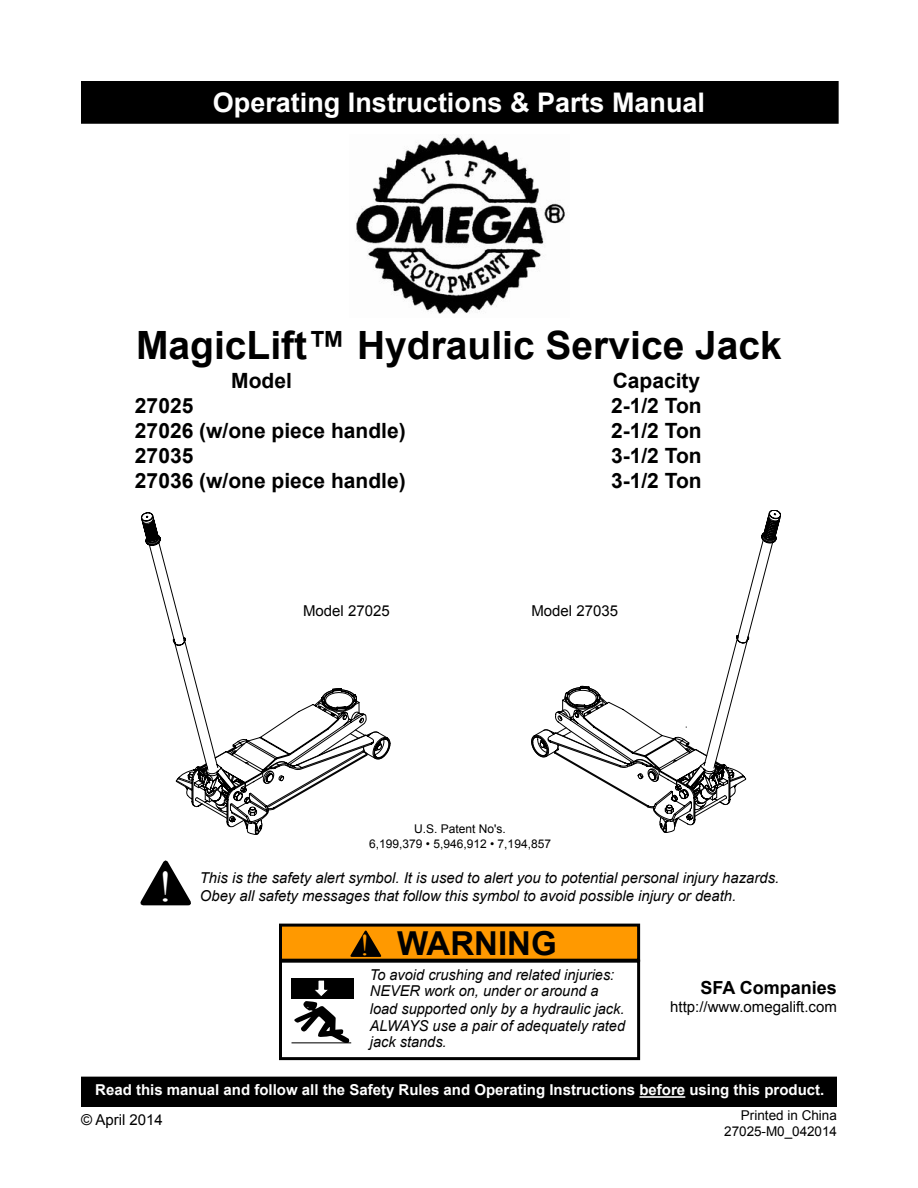
<style>
.page{position:relative;width:918px;height:1188px;background:#fff}
.page>*{position:absolute;margin:0;border:0;box-sizing:border-box;transform-origin:0 0}
.t1{font:43.5px "Times New Roman";color:#fff}
.t2{font:700 39px "Arial";color:#000}
.t3{font:700 33px "Arial";color:#000}
.t4{font:700 27px "Arial";color:#fff}
.t5{font:700 21px/25.2px "Arial";color:#000}
.t6{font:700 18px "Arial";color:#000}
.t7{font:italic 15px/16.5px "Arial";color:#000}
.t8{font:700 15px "Arial";color:#fff}
.t9{font:15px "Arial";color:#000}
.t10{font:13.5px/16.2px "Arial";color:#000;text-align:right}
.t11{font:12px/14.4px "Arial";color:#000;text-align:center}
.s1{font-family:"Times New Roman";font-weight:400;font-size:30px;color:#f90}
</style>
<div class="page">
<svg style="left:141px;top:512px;width:249px;height:323px"></svg>
<img style="left:356px;top:135px;width:209px;height:179px">
<div style="left:82px;top:82px;width:756px;height:41px;background:#000"></div>
<div style="left:81px;top:81px;width:758px;height:43px;border:2px solid #000"></div>
<div style="left:82px;top:1077px;width:754px;height:29px;background:#000"></div>
<div style="left:81px;top:1077px;width:756px;height:30px;border:2px solid #000"></div>
<hr style="left:639px;top:1096px;width:46px;height:2px;background:#fff">
<svg style="left:140px;top:860px;width:51px;height:46px"></svg>
<div style="left:280px;top:925px;width:359px;height:35px;background:#f90"></div>
<div style="left:279px;top:924px;width:361px;height:38px;border:3px solid #000"></div>
<div style="left:279px;top:960px;width:361px;height:100px;border:3px solid #000"></div>
<svg style="left:350px;top:930px;width:32px;height:27px"></svg>
<div style="left:291px;top:978px;width:62px;height:21px;background:#000"></div>
<hr style="left:292px;top:1042px;width:59px;height:1px;background:#000">
<svg style="left:294px;top:980px;width:55px;height:63px"></svg>
<svg style="left:531px;top:510px;width:250px;height:323px"></svg>
<h3 class="t4" style="left:213px;top:85px;width:494px">Operating Instructions &amp; Parts Manual</h3>
<h2 class="t2" style="left:136px;top:319px;width:647px">MagicLift™ Hydraulic Service Jack</h2>
<h3 class="t5" style="left:231px;top:368px;width:62px">Model</h3>
<h3 class="t5" style="left:135px;top:393px;width:272px">27025<br>27026 (w/one piece handle)<br>27035<br>27036 (w/one piece handle)</h3>
<h3 class="t5" style="left:611px;top:368px;width:92px;text-align:justify">Capacity 2-1/2 Ton 2-1/2 Ton 3-1/2 Ton 3-1/2 Ton</h3>
<p class="t9" style="left:303px;top:601px;width:88px">Model 27025</p>
<p class="t9" style="left:531px;top:601px;width:88px">Model 27035</p>
<h1 class="t1" style="left:158px;top:857px;width:16px">!</h1>
<p class="t11" style="left:369px;top:822px;width:183px">U.S. Patent No's.<br>6,199,379 • 5,946,912 • 7,194,857</p>
<p class="t7" style="left:200px;top:870px;width:581px">This is the safety alert symbol. It is used to alert you to potential personal injury hazards.</p>
<p class="t7" style="left:200px;top:888px;width:538px">Obey all safety messages that follow this symbol to avoid possible injury or death.</p>
<h3 class="t3" style="left:360px;top:922px;width:198px"><span class="s1">!</span> WARNING</h3>
<p class="t7" style="left:370px;top:967px;width:246px">To avoid crushing and related injuries:<br>NEVER work on, under or around a</p>
<p class="t7" style="left:370px;top:1001px;width:257px;text-align:justify">load supported only by a hydraulic jack.<br>ALWAYS use a pair of adequately rated jack stands.</p>
<p class="t6" style="left:701px;top:976px;width:138px">SFA Companies</p>
<p class="t9" style="left:670px;top:997px;width:168px">http://www.omegalift.com</p>
<p class="t8" style="left:95px;top:1080px;width:731px">Read this manual and follow all the Safety Rules and Operating Instructions before using this product.</p>
<p class="t9" style="left:81px;top:1110px;width:83px">© April 2014</p>
<p class="t10" style="left:724px;top:1107px;width:114px">Printed in China<br>27025-M0_042014</p>
</div>
